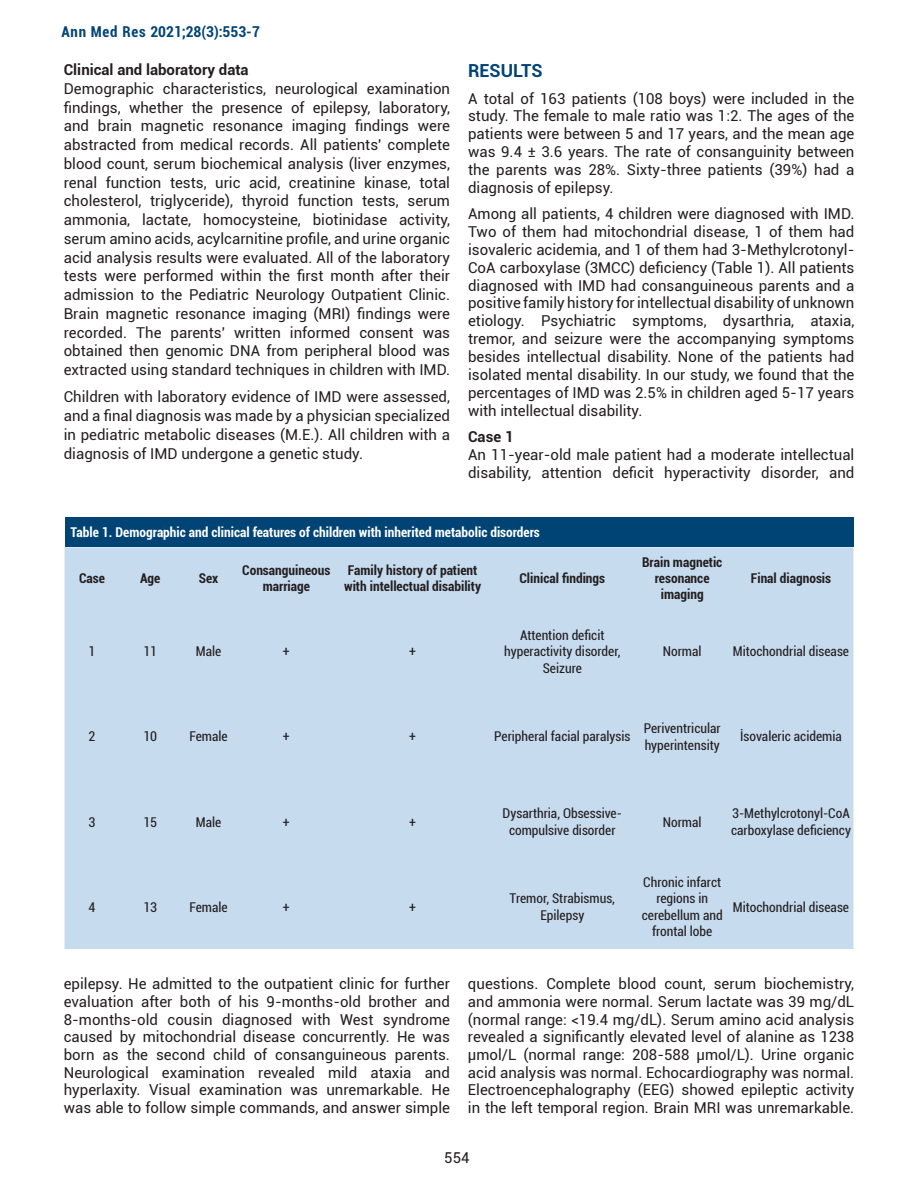
<style>
.page{position:relative;width:918px;height:1188px;background:#fff}
.page>*{position:absolute;margin:0;border:0;box-sizing:border-box;transform-origin:0 0}
.t1{font:700 18px "Roboto";color:#004475}
.t2{font:15px/18.8px "Roboto";color:#231f20;text-align:justify}
.t3{font:700 15px "Roboto";color:#231f20}
.t4{font:700 condensed 15px "Roboto";letter-spacing:.025em;color:#004475}
.t5{font:condensed 13.5px/16.2px "Roboto";color:#231f20;text-align:center}
.t6{font:700 condensed 13.5px/16.2px "Roboto";color:#231f20;text-align:center}
.t7{font:700 condensed 13.5px "Roboto";color:#fff}
</style>
<div class="page">
<div style="left:65px;top:518px;width:788px;height:29px;background:#004475"></div>
<div style="left:65px;top:547px;width:788px;height:402px;background:#c7dbef"></div>
<p class="t4" style="left:61px;top:21px;width:200px">Ann Med Res 2021;28(3):553-7</p>
<p class="t3" style="left:64px;top:59px;width:186px">Clinical and laboratory data</p>
<p class="t2" style="left:64px;top:79px;width:388px">Demographic characteristics, neurological examination findings, whether the presence of epilepsy, laboratory, and brain magnetic resonance imaging findings were abstracted from medical records. All patients' complete blood count, serum biochemical analysis (liver enzymes, renal function tests, uric acid, creatinine kinase, total cholesterol, triglyceride), thyroid function tests, serum ammonia, lactate, homocysteine, biotinidase activity, serum amino acids, acylcarnitine profile, and urine organic acid analysis results were evaluated. All of the laboratory tests were performed within the first month after their admission to the Pediatric Neurology Outpatient Clinic.<br>Brain magnetic resonance imaging (MRI) findings were recorded. The parents' written informed consent was obtained then genomic DNA from peripheral blood was extracted using standard techniques in children with IMD.</p>
<p class="t2" style="left:64px;top:387px;width:388px">Children with laboratory evidence of IMD were assessed, and a final diagnosis was made by a physician specialized in pediatric metabolic diseases (M.E.). All children with a diagnosis of IMD undergone a genetic study.</p>
<p class="t1" style="left:468px;top:58px;width:76px">RESULTS</p>
<p class="t2" style="left:468px;top:89px;width:388px;line-height:17.9px">A total of 163 patients (108 boys) were included in the study. The female to male ratio was 1:2. The ages of the patients were between 5 and 17 years, and the mean age was 9.4 ± 3.6 years. The rate of consanguinity between the parents was 28%. Sixty-three patients (39%) had a diagnosis of epilepsy.</p>
<p class="t2" style="left:468px;top:204px;width:388px;line-height:17.9px">Among all patients, 4 children were diagnosed with IMD.<br>Two of them had mitochondrial disease, 1 of them had isovaleric acidemia, and 1 of them had 3-Methylcrotonyl-CoA carboxylase (3MCC) deficiency (Table 1). All patients diagnosed with IMD had consanguineous parents and a positive family history for intellectual disability of unknown etiology. Psychiatric symptoms, dysarthria, ataxia, tremor, and seizure were the accompanying symptoms besides intellectual disability. None of the patients had isolated mental disability. In our study, we found that the percentages of IMD was 2.5% in children aged 5-17 years with intellectual disability.</p>
<p class="t3" style="left:468px;top:426px;width:47px">Case 1</p>
<p class="t2" style="left:468px;top:445px;width:388px;line-height:17.9px">An 11-year-old male patient had a moderate intellectual disability, attention deficit hyperactivity disorder, and</p>
<p class="t7" style="left:71px;top:523px;width:471px">Table 1. Demographic and clinical features of children with inherited metabolic disorders</p>
<p class="t6" style="left:79px;top:570px;width:27px">Case</p>
<p class="t6" style="left:140px;top:570px;width:22px">Age</p>
<p class="t6" style="left:199px;top:570px;width:21px">Sex</p>
<p class="t6" style="left:242px;top:562px;width:90px">Consanguineous marriage</p>
<p class="t6" style="left:344px;top:562px;width:139px;text-align:left">Family history of patient with intellectual disability</p>
<p class="t6" style="left:519px;top:570px;width:87px">Clinical findings</p>
<p class="t5" style="left:89px;top:643px;width:8px">1</p>
<p class="t5" style="left:143px;top:643px;width:15px">11</p>
<p class="t5" style="left:196px;top:643px;width:27px">Male</p>
<p class="t5" style="left:283px;top:643px;width:8px">+</p>
<p class="t5" style="left:409px;top:643px;width:8px">+</p>
<p class="t5" style="left:504px;top:627px;width:118px">Attention deficit hyperactivity disorder,<br>Seizure</p>
<p class="t6" style="left:642px;top:554px;width:82px">Brain magnetic resonance imaging</p>
<p class="t6" style="left:751px;top:570px;width:82px">Final diagnosis</p>
<p class="t5" style="left:663px;top:643px;width:40px">Normal</p>
<p class="t5" style="left:733px;top:643px;width:118px">Mitochondrial disease</p>
<p class="t5" style="left:89px;top:728px;width:8px">2</p>
<p class="t5" style="left:143px;top:728px;width:15px">10</p>
<p class="t5" style="left:189px;top:728px;width:40px">Female</p>
<p class="t5" style="left:283px;top:728px;width:8px">+</p>
<p class="t5" style="left:409px;top:728px;width:8px">+</p>
<p class="t5" style="left:494px;top:728px;width:138px">Peripheral facial paralysis</p>
<p class="t5" style="left:644px;top:720px;width:79px;text-align:left">Periventricular hyperintensity</p>
<p class="t5" style="left:740px;top:728px;width:103px">İsovaleric acidemia</p>
<p class="t5" style="left:89px;top:813px;width:8px">3</p>
<p class="t5" style="left:143px;top:813px;width:15px">15</p>
<p class="t5" style="left:196px;top:813px;width:27px">Male</p>
<p class="t5" style="left:283px;top:813px;width:8px">+</p>
<p class="t5" style="left:409px;top:813px;width:8px">+</p>
<p class="t5" style="left:503px;top:805px;width:121px">Dysarthria, Obsessive&shy;compulsive disorder</p>
<p class="t5" style="left:663px;top:813px;width:40px">Normal</p>
<p class="t5" style="left:731px;top:805px;width:121px;text-align:left">3-Methylcrotonyl-CoA carboxylase deficiency</p>
<p class="t5" style="left:89px;top:898px;width:8px">4</p>
<p class="t5" style="left:143px;top:898px;width:15px">13</p>
<p class="t5" style="left:189px;top:898px;width:40px">Female</p>
<p class="t5" style="left:283px;top:898px;width:8px">+</p>
<p class="t5" style="left:409px;top:898px;width:8px">+</p>
<p class="t5" style="left:510px;top:890px;width:107px">Tremor, Strabismus,<br>Epilepsy</p>
<p class="t5" style="left:642px;top:874px;width:82px">Chronic infarct regions in cerebellum and frontal lobe</p>
<p class="t5" style="left:733px;top:898px;width:118px">Mitochondrial disease</p>
<p class="t2" style="left:64px;top:974px;width:388px;line-height:17.7px">epilepsy. He admitted to the outpatient clinic for further evaluation after both of his 9-months-old brother and 8-months-old cousin diagnosed with West syndrome caused by mitochondrial disease concurrently. He was born as the second child of consanguineous parents.<br>Neurological examination revealed mild ataxia and hyperlaxity. Visual examination was unremarkable. He was able to follow simple commands, and answer simple</p>
<p class="t2" style="left:468px;top:974px;width:388px;line-height:17.7px">questions. Complete blood count, serum biochemistry, and ammonia were normal. Serum lactate was 39 mg/dL (normal range: &lt;19.4 mg/dL). Serum amino acid analysis revealed a significantly elevated level of alanine as 1238 μmol/L (normal range: 208-588 μmol/L). Urine organic acid analysis was normal. Echocardiography was normal.<br>Electroencephalography (EEG) showed epileptic activity in the left temporal region. Brain MRI was unremarkable.</p>
<p class="t2" style="left:444px;top:1148px;width:27px">554</p>
</div>
